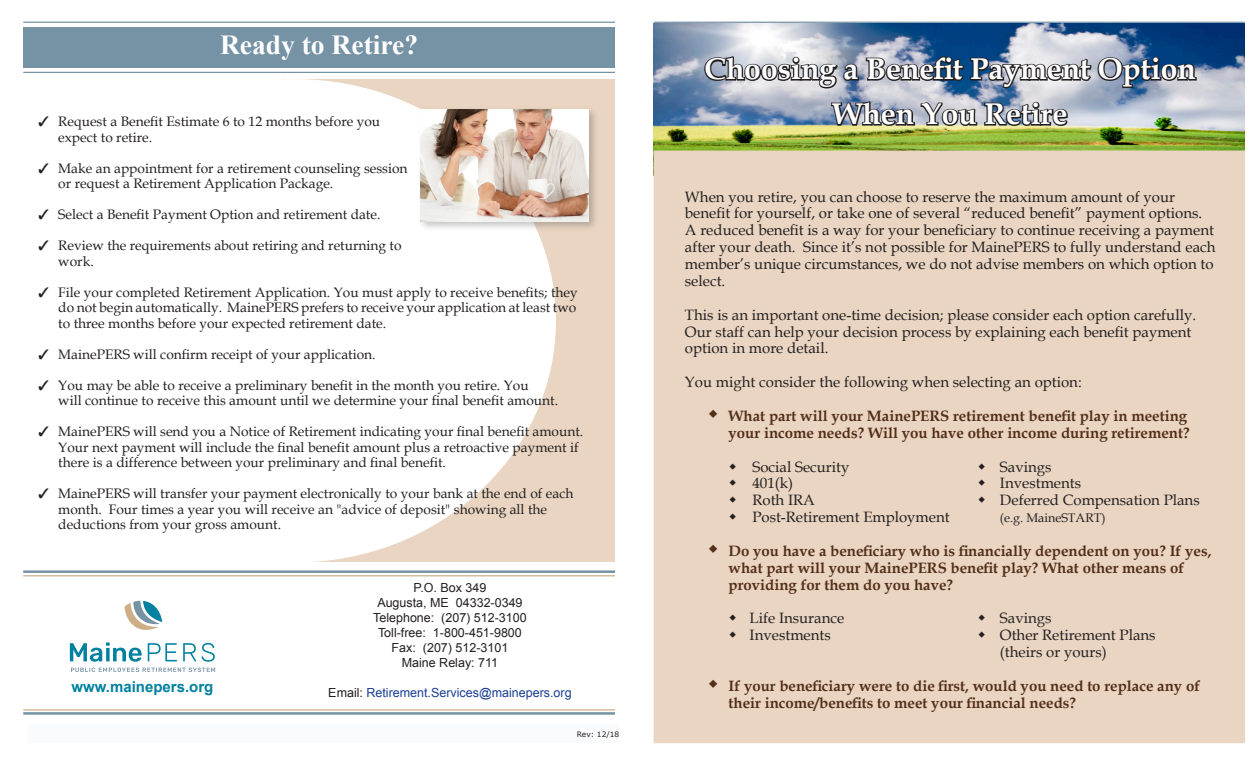
<style>
.page{position:relative;width:1260px;height:765px;background:#fff}
.page>*{position:absolute;margin:0;border:0;box-sizing:border-box;transform-origin:0 0}
.t1{font:700 30px "Book Antiqua";color:#fff}
.t2{font:700 27.5px "Times New Roman";color:#fff}
.t3{font:15px/16.9px "Book Antiqua";color:#231f20}
.t4{font:700 15px/16.9px "Book Antiqua";color:#532f18}
.t5{font:700 15px "Arial";color:#00819f}
.t6{font:13.75px/15.5px "Book Antiqua";color:#231f20}
.t7{font:12.5px "Arial";color:#231f20}
.t8{font:12.5px "Arial";color:#1b3f94}
.t9{font:12.5px "Book Antiqua";color:#231f20}
.t10{font:7.5px "Verdana";color:#231f20}
.s1{color:#231f20}
</style>
<div class="page">
<img style="left:654px;top:23px;width:591px;height:128px">
<div style="left:660px;top:157px;width:579px;height:580px;background:#e9d5c2"></div>
<div style="left:654px;top:151px;width:591px;height:592px;border:12px solid #e9d5c2"></div>
<div style="left:27px;top:724px;width:592px;height:19px;background:#fafbfd"></div>
<div style="left:283px;top:79px;width:332px;height:482px;background:#e9d5c2"></div>
<div style="left:23px;top:27px;width:592px;height:41px;background:#7692a5"></div>
<div style="left:33px;top:80px;width:522px;height:482px;background:#fff;border-radius:50%"></div>
<hr style="left:23px;top:570px;width:592px;height:3px;background:#7692a5">
<hr style="left:23px;top:712px;width:592px;height:3px;background:#7692a5">
<hr style="left:23px;top:72px;width:592px;height:1px;background:#7692a5">
<hr style="left:23px;top:575px;width:592px;height:1px;background:#cdae87">
<hr style="left:23px;top:709px;width:592px;height:2px;background:#cdae87">
<hr style="left:23px;top:22px;width:592px;height:1px;background:#7692a5">
<img style="left:703px;top:55px;width:495px;height:109px">
<div style="left:418px;top:106px;width:182px;height:126px;background:#231f20;opacity:.26"></div>
<img style="left:421px;top:109px;width:168px;height:112px">
<hr style="left:654px;top:22px;width:591px;height:1px;background:#7692a5">
<svg style="left:125px;top:601px;width:37px;height:29px"></svg>
<svg style="left:71px;top:668px;width:144px;height:4px"></svg>
<svg style="left:70px;top:642px;width:72px;height:20px"></svg>
<svg style="left:148px;top:643px;width:29px;height:18px"></svg>
<svg style="left:183px;top:643px;width:13px;height:18px"></svg>
<svg style="left:202px;top:643px;width:13px;height:19px"></svg>
<p class="t2" style="left:220px;top:26px;width:200px">Ready to Retire?</p>
<p class="t6" style="left:58px;top:113px;width:323px">Request a Benefit Estimate 6 to 12 months before you</p>
<p class="t6" style="left:58px;top:129px;width:95px">expect to retire.</p>
<p class="t6" style="left:58px;top:160px;width:351px">Make an appointment for a retirement counseling session or request a Retirement Application Package.</p>
<p class="t6" style="left:58px;top:206px;width:324px">Select a Benefit Payment Option and retirement date.</p>
<p class="t6" style="left:58px;top:237px;width:345px">Review the requirements about retiring and returning to work.</p>
<p class="t6" style="left:58px;top:284px;width:521px;text-align:justify">File your completed Retirement Application. You must apply to receive benefits; they do not begin automatically. MainePERS prefers to receive your application at least two to three months before your expected retirement date.</p>
<p class="t6" style="left:58px;top:346px;width:319px">MainePERS will confirm receipt of your application.</p>
<p class="t6" style="left:58px;top:377px;width:501px">You may be able to receive a preliminary benefit in the month you retire. You<br>will continue to receive this amount until we determine your final benefit amount.</p>
<p class="t6" style="left:58px;top:423px;width:527px">MainePERS will send you a Notice of Retirement indicating your final benefit amount.<br>Your next payment will include the final benefit amount plus a retroactive payment if there is a difference between your preliminary and final benefit.</p>
<p class="t6" style="left:58px;top:485px;width:517px">MainePERS will transfer your payment electronically to your bank at the end of each month. Four times a year you will receive an "advice of deposit" showing all the deductions from your gross amount.</p>
<p class="t7" style="left:414px;top:580px;width:74px">P.O. Box 349</p>
<p class="t7" style="left:377px;top:595px;width:147px">Augusta, ME 04332-0349</p>
<p class="t7" style="left:373px;top:610px;width:155px">Telephone: (207) 512-3100</p>
<p class="t7" style="left:378px;top:625px;width:145px">Toll-free: 1-800-451-9800</p>
<p class="t7" style="left:392px;top:640px;width:118px">Fax: (207) 512-3101</p>
<p class="t7" style="left:402px;top:655px;width:98px">Maine Relay: 711</p>
<p class="t5" style="left:72px;top:677px;width:143px">www.mainepers.org</p>
<p class="t8" style="left:328px;top:685px;width:245px"><span class="s1">Email:</span> Retirement.Services@mainepers.org</p>
<p class="t10" style="left:577px;top:729px;width:44px">Rev: 12/18</p>
<p class="t1" style="left:704px;top:49px;width:493px">Choosing a Benefit Payment Option</p>
<p class="t1" style="left:833px;top:94px;width:236px">When You Retire</p>
<p class="t3" style="left:685px;top:188px;width:532px">When you retire, you can choose to reserve the maximum amount of your benefit for yourself, or take one of several “reduced benefit” payment options.<br>A reduced benefit is a way for your beneficiary to continue receiving a payment after your death. Since it’s not possible for MainePERS to fully understand each member’s unique circumstances, we do not advise members on which option to select.</p>
<p class="t3" style="left:685px;top:306px;width:513px">This is an important one-time decision; please consider each option carefully.<br>Our staff can help your decision process by explaining each benefit payment option in more detail.</p>
<p class="t3" style="left:685px;top:373px;width:398px">You might consider the following when selecting an option:</p>
<p class="t4" style="left:729px;top:407px;width:463px">What part will your MainePERS retirement benefit play in meeting your income needs? Will you have other income during retirement?</p>
<p class="t3" style="left:752px;top:458px;width:98px">Social Security</p>
<p class="t3" style="left:1000px;top:458px;width:53px">Savings</p>
<p class="t3" style="left:752px;top:475px;width:42px">401(k)</p>
<p class="t3" style="left:1000px;top:475px;width:83px">Investments</p>
<p class="t3" style="left:752px;top:491px;width:64px">Roth IRA</p>
<p class="t3" style="left:1000px;top:491px;width:201px">Deferred Compensation Plans</p>
<p class="t3" style="left:752px;top:508px;width:199px">Post-Retirement Employment</p>
<p class="t9" style="left:1000px;top:509px;width:107px">(e.g. MaineSTART)</p>
<p class="t4" style="left:729px;top:542px;width:484px">Do you have a beneficiary who is financially dependent on you? If yes, what part will your MainePERS benefit play? What other means of providing for them do you have?</p>
<p class="t3" style="left:750px;top:610px;width:96px">Life Insurance</p>
<p class="t3" style="left:1000px;top:610px;width:53px">Savings</p>
<p class="t3" style="left:750px;top:626px;width:83px">Investments</p>
<p class="t3" style="left:1000px;top:626px;width:157px">Other Retirement Plans</p>
<p class="t3" style="left:1000px;top:643px;width:108px">(theirs or yours)</p>
<p class="t4" style="left:729px;top:677px;width:473px">If your beneficiary were to die first, would you need to replace any of their income/benefits to meet your financial needs?</p>
</div>
